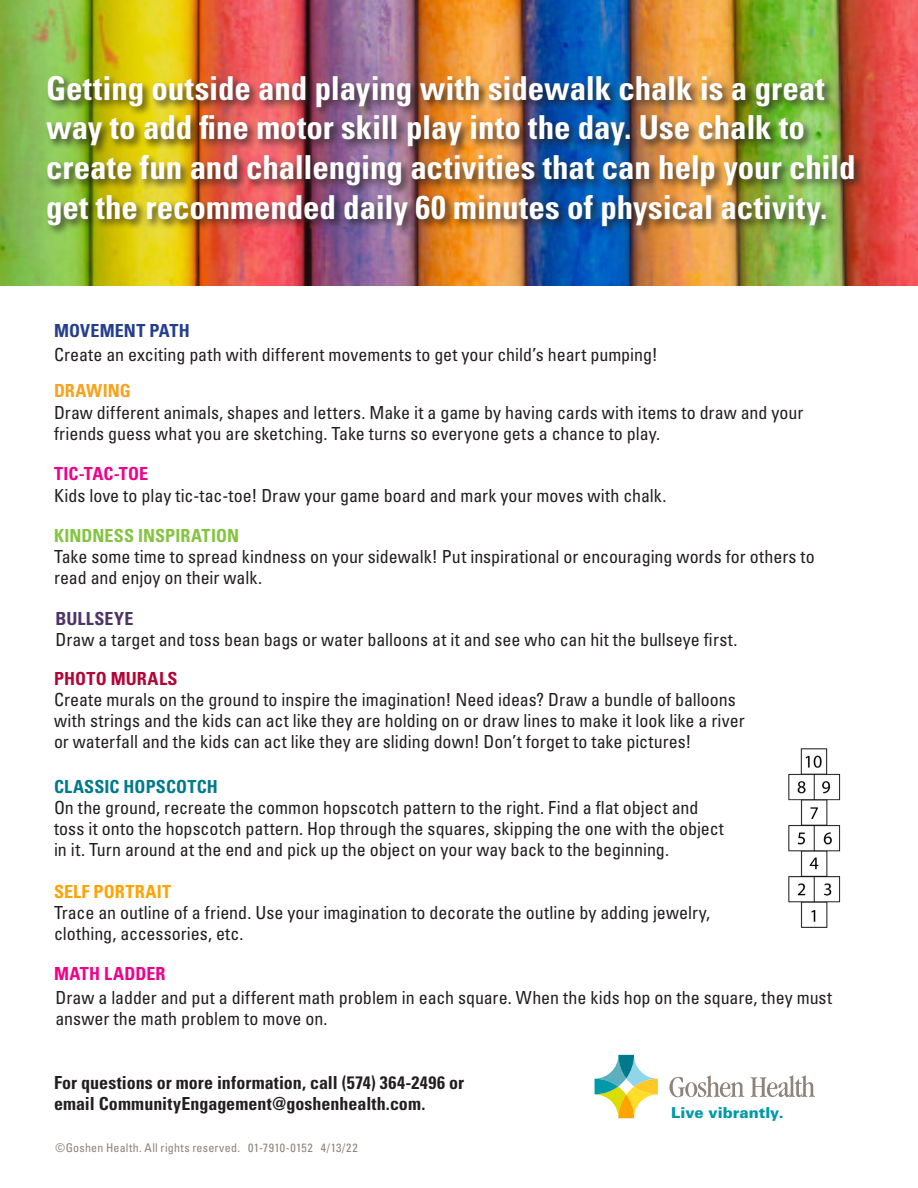
<style>
.page{position:relative;width:918px;height:1188px;background:#fff}
.page>*{position:absolute;margin:0;border:0;box-sizing:border-box;transform-origin:0 0}
.t1{font:700 condensed 33px/39.6px "Univers LT Std";letter-spacing:-.005em;color:#fff}
.t2{font:condensed 18px/21px "Univers LT Std";color:#231f20}
.t3{font:700 condensed 18px/21.6px "Univers LT Std";letter-spacing:.005em;color:#231f20}
.t4{font:700 condensed 18px "Univers LT Std";letter-spacing:.005em;color:#ed028c}
.t5{font:700 condensed 18px "Univers LT Std";letter-spacing:.005em;color:#84c440}
.t6{font:700 condensed 18px "Univers LT Std";letter-spacing:.01em;color:#007a8a}
.t7{font:700 condensed 18px "Univers LT Std";letter-spacing:.005em;color:#253f8e}
.t8{font:700 condensed 18px "Univers LT Std";letter-spacing:.02em;color:#ffa300}
.t9{font:700 condensed 18px "Univers LT Std";letter-spacing:.015em;color:#b30437}
.t10{font:700 condensed 18px "Univers LT Std";letter-spacing:.02em;color:#4e3367}
.t11{font:700 condensed 18px "Univers LT Std";color:#f9a21c}
.t12{font:900 15.15px "Univers LT Std";color:#0099a9}
.t13{font:condensed 12px "Univers LT Std";letter-spacing:.02em;color:#8e837a}
</style>
<div class="page">
<img style="left:0;top:0;width:918px;height:286px">
<div style="left:45px;top:73px;width:819px;height:164px;background:#231f20;opacity:.75"></div>
<svg style="left:595px;top:1054px;width:63px;height:65px"></svg>
<svg style="left:669px;top:1075px;width:75px;height:22px"></svg>
<svg style="left:751px;top:1075px;width:64px;height:22px"></svg>
<img style="left:788px;top:748px;width:53px;height:180px">
<p class="t1" style="left:46px;top:68px;width:811px">Getting outside and playing with sidewalk chalk is a great way to add fine motor skill play into the day. Use chalk to create fun and challenging activities that can help your child get the recommended daily 60 minutes of physical activity.</p>
<p class="t7" style="left:54px;top:320px;width:137px">MOVEMENT PATH</p>
<p class="t2" style="left:54px;top:344px;width:605px">Create an exciting path with different movements to get your child’s heart pumping!</p>
<p class="t11" style="left:54px;top:379px;width:78px">DRAWING</p>
<p class="t2" style="left:54px;top:402px;width:751px">Draw different animals, shapes and letters. Make it a game by having cards with items to draw and your friends guess what you are sketching. Take turns so everyone gets a chance to play.</p>
<p class="t4" style="left:54px;top:462px;width:96px">TIC-TAC-TOE</p>
<p class="t2" style="left:54px;top:485px;width:614px">Kids love to play tic-tac-toe! Draw your game board and mark your moves with chalk.</p>
<p class="t5" style="left:54px;top:524px;width:187px">KINDNESS INSPIRATION</p>
<p class="t2" style="left:54px;top:546px;width:762px">Take some time to spread kindness on your sidewalk! Put inspirational or encouraging words for others to read and enjoy on their walk.</p>
<p class="t10" style="left:55px;top:608px;width:80px">BULLSEYE</p>
<p class="t2" style="left:55px;top:629px;width:684px">Draw a target and toss bean bags or water balloons at it and see who can hit the bullseye first.</p>
<p class="t9" style="left:54px;top:668px;width:125px">PHOTO MURALS</p>
<p class="t2" style="left:54px;top:689px;width:692px">Create murals on the ground to inspire the imagination! Need ideas? Draw a bundle of balloons with strings and the kids can act like they are holding on or draw lines to make it look like a river or waterfall and the kids can act like they are sliding down! Don’t forget to take pictures!</p>
<p class="t6" style="left:54px;top:776px;width:165px">CLASSIC HOPSCOTCH</p>
<p class="t2" style="left:54px;top:797px;width:671px">On the ground, recreate the common hopscotch pattern to the right. Find a flat object and toss it onto the hopscotch pattern. Hop through the squares, skipping the one with the object in it. Turn around at the end and pick up the object on your way back to the beginning.</p>
<p class="t8" style="left:54px;top:880px;width:119px">SELF PORTRAIT</p>
<p class="t2" style="left:54px;top:902px;width:658px">Trace an outline of a friend. Use your imagination to decorate the outline by adding jewelry, clothing, accessories, etc.</p>
<p class="t4" style="left:54px;top:963px;width:113px">MATH LADDER</p>
<p class="t2" style="left:55px;top:987px;width:778px">Draw a ladder and put a different math problem in each square. When the kids hop on the square, they must answer the math problem to move on.</p>
<p class="t3" style="left:54px;top:1071px;width:412px">For questions or more information, call (574) 364-2496 or email CommunityEngagement@goshenhealth.com.</p>
<p class="t13" style="left:55px;top:1140px;width:304px">©Goshen Health. All rights reserved. 01-7910-0152 4/13/22</p>
<p class="t12" style="left:671px;top:1103px;width:114px">Live vibrantly.</p>
</div>
